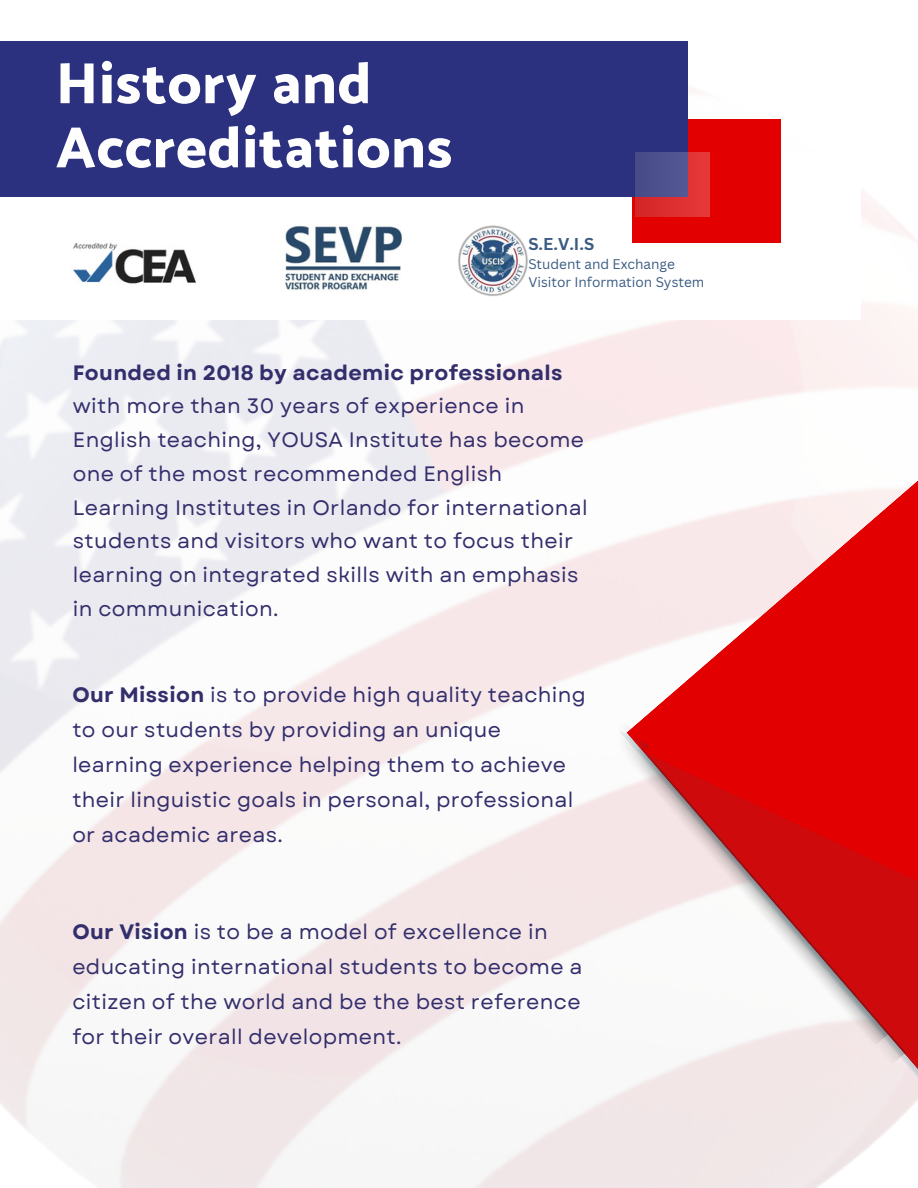
<style>
.page{position:relative;width:918px;height:1188px;background:#fff}
.page>*{position:absolute;margin:0;border:0;box-sizing:border-box;transform-origin:0 0}
.t1{font:800 58.5px/64.2px "Catamaran";letter-spacing:.015em;color:#fefefe}
.t2{font:20.85px/34.8px "Garet";letter-spacing:.015em;color:#332e6c}
.t3{font:700 16.65px "Canva Sans";color:#3b5c82}
.t4{font:13.65px/18.1px "Canva Sans";color:#3b5c82}
.s1{font-weight:700}
</style>
<div class="page">
<img style="left:458px;top:225px;width:70px;height:71px">
<img style="left:285px;top:225px;width:117px;height:66px">
<img style="left:73px;top:243px;width:123px;height:41px">
<div style="left:633px;top:119px;width:148px;height:124px;background:#e20001"></div>
<div style="left:0;top:42px;width:688px;height:155px;background:#2b307f"></div>
<svg style="left:626px;top:353px;width:292px;height:835px;fill:#fae9ea"></svg>
<img style="left:619px;top:735px;width:25px;height:332px">
<svg style="left:644px;top:371px;width:274px;height:817px"></svg>
<svg style="left:637px;top:748px;width:281px;height:391px"></svg>
<svg style="left:635px;top:152px;width:75px;height:64px"></svg>
<p class="t1" style="left:56px;top:51px;width:398px">History and<br>Accreditations</p>
<h1 class="t3" style="left:528px;top:232px;width:67px">S.E.V.I.S</h1>
<p class="t4" style="left:528px;top:255px;width:177px">Student and Exchange<br>Visitor Information System</p>
<p class="t2" style="left:73px;top:356px;width:517px;line-height:33.8px"><span class="s1">Founded in 2018 by academic professionals </span>with more than 30 years of experience in English teaching, YOUSA Institute has become one of the most recommended English Learning Institutes in Orlando for international students and visitors who want to focus their learning on integrated skills with an emphasis in communication.</p>
<p class="t2" style="left:72px;top:678px;width:515px"><span class="s1">Our Mission</span> is to provide high quality teaching to our students by providing an unique learning experience helping them to achieve their linguistic goals in personal, professional or academic areas.</p>
<h2 class="t2" style="left:72px;top:915px;width:512px"><span class="s1">Our Vision</span> is to be a model of excellence in educating international students to become a citizen of the world and be the best reference for their overall development.</h2>
</div>
